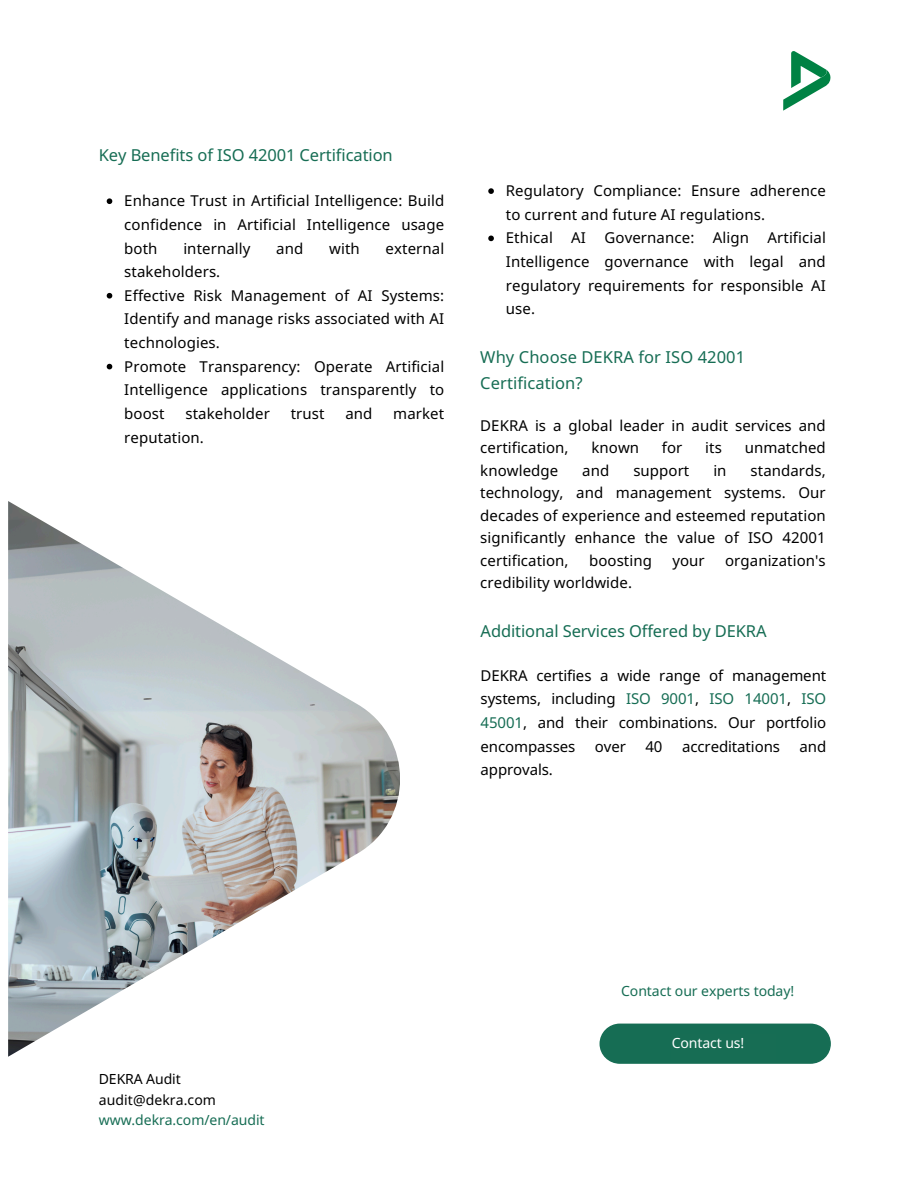
<style>
.page{position:relative;width:918px;height:1188px;background:#fff}
.page>*{position:absolute;margin:0;border:0;box-sizing:border-box;transform-origin:0 0}
.t1{font:16.5px/25.8px "Noto Sans";letter-spacing:-.005em;color:#166d54}
.t2{font:15px/23.7px "Noto Sans";letter-spacing:.005em;color:#000;text-align:justify}
.t3{font:14.1px "Noto Sans";letter-spacing:-.005em;color:#fff}
.t4{font:13.95px "Noto Sans";letter-spacing:-.005em;color:#166d54}
.t5{font:13.95px "Noto Sans";letter-spacing:.005em;color:#000}
.s1{color:#166d54}
</style>
<div class="page">
<img style="left:8px;top:501px;width:392px;height:556px">
<div style="left:600px;top:1024px;width:230px;height:39px;background:#166d54;border-radius:19px"></div>
<div style="left:600px;top:1024px;width:231px;height:40px;border:1px solid #166d54;border-radius:19px"></div>
<svg style="left:107px;top:198px;width:5px;height:6px"></svg>
<svg style="left:107px;top:293px;width:5px;height:6px"></svg>
<svg style="left:107px;top:364px;width:5px;height:5px"></svg>
<svg style="left:783px;top:51px;width:48px;height:60px"></svg>
<svg style="left:488px;top:188px;width:6px;height:6px"></svg>
<svg style="left:488px;top:236px;width:6px;height:5px"></svg>
<p class="t1" style="left:99px;top:141px;width:296px">Key Benefits of ISO 42001 Certification</p>
<p class="t2" style="left:124px;top:189px;width:321px">Enhance Trust in Artificial Intelligence: Build confidence in Artificial Intelligence usage both</p>
<p class="t2" style="left:183px;top:236px;width:69px">internally</p>
<p class="t2" style="left:276px;top:236px;width:29px">and</p>
<p class="t2" style="left:329px;top:236px;width:32px">with</p>
<p class="t2" style="left:386px;top:236px;width:60px">external</p>
<p class="t2" style="left:124px;top:260px;width:98px">stakeholders.</p>
<p class="t2" style="left:124px;top:283px;width:321px">Effective Risk Management of AI Systems:<br>Identify and manage risks associated with AI technologies.</p>
<h1 class="t2" style="left:124px;top:354px;width:321px">Promote Transparency: Operate Artificial Intelligence applications transparently to boost</h1>
<h1 class="t2" style="left:185px;top:401px;width:86px">stakeholder</h1>
<h1 class="t2" style="left:291px;top:401px;width:35px">trust</h1>
<h1 class="t2" style="left:345px;top:401px;width:29px">and</h1>
<h1 class="t2" style="left:393px;top:401px;width:53px">market</h1>
<h1 class="t2" style="left:124px;top:425px;width:81px">reputation.</h1>
<p class="t2" style="left:506px;top:179px;width:321px">Regulatory Compliance: Ensure adherence to current and future AI regulations.</p>
<p class="t2" style="left:506px;top:226px;width:321px">Ethical AI Governance: Align Artificial Intelligence governance with legal and regulatory requirements for responsible AI use.</p>
<p class="t1" style="left:480px;top:344px;width:266px">Why Choose DEKRA for ISO 42001<br>Certification?</p>
<p class="t2" style="left:480px;top:414px;width:347px;line-height:22.5px">DEKRA is a global leader in audit services and certification,</p>
<p class="t2" style="left:591px;top:435px;width:49px">known</p>
<p class="t2" style="left:662px;top:435px;width:22px">for</p>
<p class="t2" style="left:705px;top:435px;width:18px">its</p>
<p class="t2" style="left:745px;top:435px;width:83px">unmatched</p>
<p class="t2" style="left:480px;top:459px;width:347px;line-height:22.5px;text-indent:270px">standards, technology, and management systems. Our decades of experience and esteemed reputation significantly enhance the value of ISO 42001 certification,</p>
<p class="t2" style="left:480px;top:458px;width:79px">knowledge</p>
<p class="t2" style="left:582px;top:458px;width:29px">and</p>
<p class="t2" style="left:633px;top:458px;width:58px">support</p>
<p class="t2" style="left:713px;top:458px;width:15px">in</p>
<p class="t2" style="left:589px;top:548px;width:64px">boosting</p>
<p class="t2" style="left:672px;top:548px;width:34px">your</p>
<p class="t2" style="left:725px;top:548px;width:102px">organization's</p>
<p class="t2" style="left:480px;top:570px;width:153px">credibility worldwide.</p>
<p class="t1" style="left:481px;top:617px;width:288px">Additional Services Offered by DEKRA</p>
<p class="t2" style="left:481px;top:663px;width:347px">DEKRA certifies a wide range of management systems, including <span class="s1">ISO 9001</span>, <span class="s1">ISO 14001</span>, <span class="s1">ISO 45001</span>, and their combinations. Our portfolio encompasses</p>
<p class="t2" style="left:595px;top:734px;width:33px">over</p>
<p class="t2" style="left:645px;top:734px;width:19px">40</p>
<p class="t2" style="left:682px;top:734px;width:100px">accreditations</p>
<p class="t2" style="left:800px;top:734px;width:28px">and</p>
<p class="t2" style="left:481px;top:758px;width:74px">approvals.</p>
<h1 class="t5" style="left:99px;top:1069px;width:84px">DEKRA Audit</h1>
<h1 class="t5" style="left:99px;top:1090px;width:119px">audit@dekra.com</h1>
<h1 class="t4" style="left:99px;top:1110px;width:167px">www.dekra.com/en/audit</h1>
<p class="t4" style="left:621px;top:981px;width:175px">Contact our experts today!</p>
<p class="t3" style="left:672px;top:1033px;width:74px">Contact us!</p>
</div>
